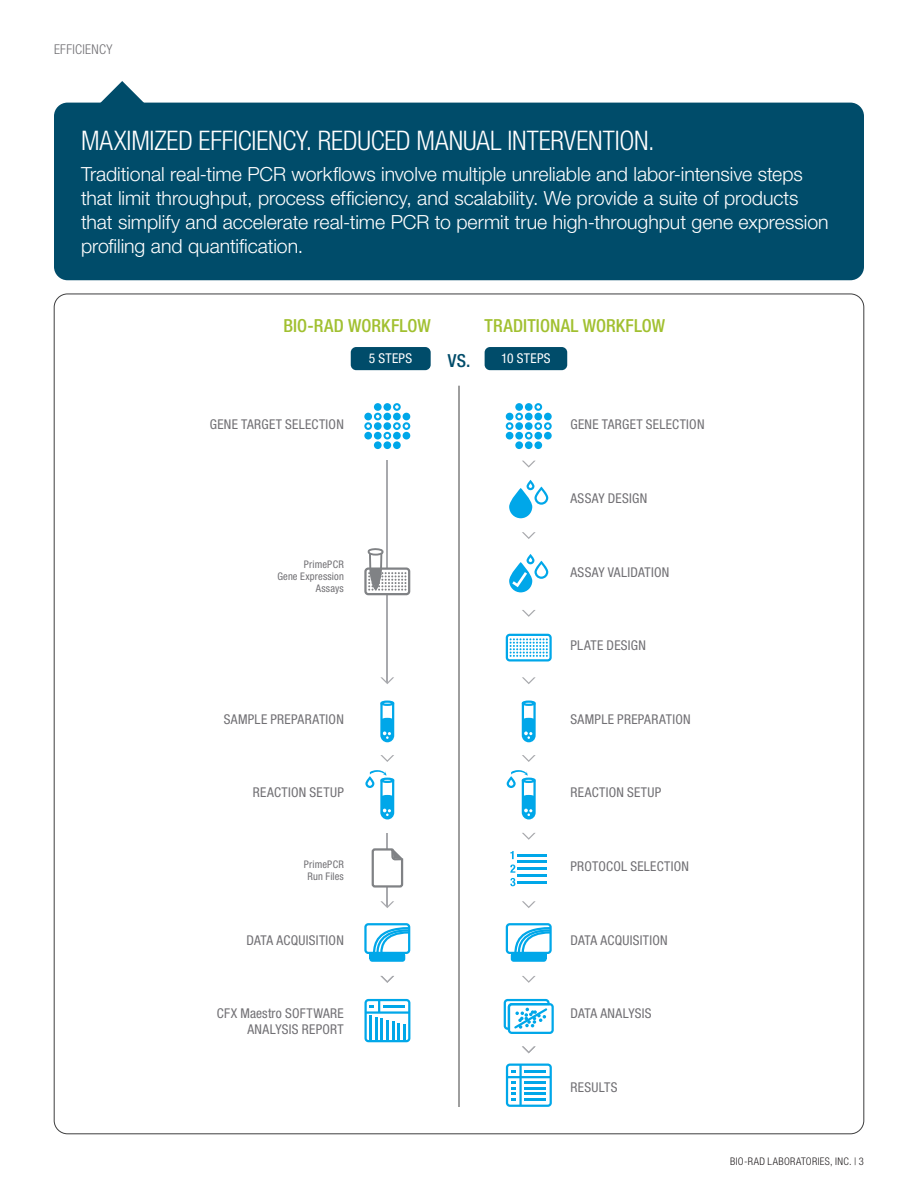
<style>
.page{position:relative;width:918px;height:1188px;background:#fff}
.page>*{position:absolute;margin:0;border:0;box-sizing:border-box;transform-origin:0 0}
.t1{font:300 condensed 27px "Helvetica Neue LT Std";letter-spacing:-.005em;color:#fff}
.t2{font:300 19.5px/24px "Helvetica Neue LT Std";color:#fff}
.t3{font:500 condensed 18px "Helvetica Neue LT Std";letter-spacing:.005em;color:#a1c030}
.t4{font:500 condensed 18px "Helvetica Neue LT Std";color:#004c6a}
.t5{font:condensed 13.5px/15.6px "Helvetica Neue LT Std";letter-spacing:.02em;color:#717074;text-align:right}
.t6{font:condensed 13.5px "Helvetica Neue LT Std";letter-spacing:.025em;color:#fff}
.t7{font:300 condensed 13.5px "Helvetica Neue LT Std";letter-spacing:.02em;color:#717074}
.t8{font:condensed 10.5px/12px "Helvetica Neue LT Std";letter-spacing:.02em;color:#717074;text-align:right}
.t9{font:300 condensed 10.5px "Helvetica Neue LT Std";letter-spacing:.035em;color:#231f20}
</style>
<div class="page">
<div style="left:351px;top:347px;width:80px;height:23px;background:#004c6a;border-radius:5px"></div>
<div style="left:485px;top:347px;width:82px;height:23px;background:#004c6a;border-radius:5px"></div>
<hr style="left:459px;top:386px;width:1px;height:721px;background:#3e3e3f">
<hr style="left:387px;top:460px;width:1px;height:223px;background:#a8a9ad">
<hr style="left:387px;top:833px;width:1px;height:73px;background:#a8a9ad">
<svg style="left:509px;top:488px;width:23px;height:30px"></svg>
<svg style="left:527px;top:480px;width:21px;height:25px"></svg>
<svg style="left:506px;top:403px;width:46px;height:37px"></svg>
<div style="left:534px;top:432px;width:8px;height:8px;background:#00a7e9;border-radius:50%"></div>
<div style="left:544px;top:432px;width:8px;height:8px;background:#00a7e9;border-radius:50%"></div>
<div style="left:515px;top:441px;width:8px;height:8px;background:#00a7e9;border-radius:50%"></div>
<div style="left:525px;top:441px;width:8px;height:8px;background:#00a7e9;border-radius:50%"></div>
<div style="left:534px;top:441px;width:8px;height:8px;background:#00a7e9;border-radius:50%"></div>
<svg style="left:509px;top:554px;width:39px;height:38px"></svg>
<div style="left:506px;top:634px;width:46px;height:28px;border:2px solid #00a7e9;border-radius:3px"></div>
<svg style="left:510px;top:638px;width:38px;height:19px"></svg>
<svg style="left:510px;top:851px;width:4px;height:8px"></svg>
<hr style="left:517px;top:854px;width:30px;height:3px;background:#00a7e9">
<hr style="left:517px;top:860px;width:30px;height:3px;background:#00a7e9">
<hr style="left:517px;top:874px;width:30px;height:3px;background:#00a7e9">
<hr style="left:517px;top:867px;width:30px;height:3px;background:#00a7e9">
<svg style="left:510px;top:865px;width:5px;height:21px"></svg>
<hr style="left:517px;top:881px;width:30px;height:3px;background:#00a7e9">
<svg style="left:521px;top:701px;width:15px;height:42px"></svg>
<svg style="left:507px;top:770px;width:29px;height:50px"></svg>
<div style="left:506px;top:1064px;width:46px;height:43px;border:2px solid #00a7e9;border-radius:3px"></div>
<hr style="left:507px;top:1076px;width:43px;height:2px;background:#00a7e9">
<hr style="left:519px;top:1065px;width:3px;height:41px;background:#00a7e9">
<hr style="left:524px;top:1081px;width:22px;height:3px;background:#00a7e9">
<hr style="left:524px;top:1070px;width:22px;height:2px;background:#00a7e9">
<hr style="left:524px;top:1087px;width:22px;height:2px;background:#00a7e9">
<hr style="left:524px;top:1098px;width:22px;height:3px;background:#00a7e9">
<hr style="left:524px;top:1092px;width:22px;height:3px;background:#00a7e9">
<svg style="left:511px;top:1081px;width:4px;height:20px"></svg>
<div style="left:511px;top:953px;width:36px;height:9px;background:#00a7e9;border-radius:3px"></div>
<div style="left:506px;top:923px;width:46px;height:31px;border:2px solid #00a7e9;border-radius:3px"></div>
<svg style="left:513px;top:926px;width:39px;height:28px"></svg>
<svg style="left:522px;top:461px;width:13px;height:7px"></svg>
<svg style="left:522px;top:532px;width:14px;height:7px"></svg>
<svg style="left:522px;top:610px;width:14px;height:7px"></svg>
<svg style="left:522px;top:677px;width:14px;height:7px"></svg>
<svg style="left:522px;top:755px;width:14px;height:7px"></svg>
<svg style="left:522px;top:833px;width:14px;height:7px"></svg>
<svg style="left:522px;top:901px;width:14px;height:7px"></svg>
<svg style="left:522px;top:976px;width:14px;height:7px"></svg>
<div style="left:508px;top:1003px;width:46px;height:31px;border:2px solid #00a7e9;border-radius:3px"></div>
<svg style="left:503px;top:998px;width:48px;height:33px"></svg>
<svg style="left:522px;top:1046px;width:14px;height:7px"></svg>
<svg style="left:364px;top:403px;width:46px;height:37px"></svg>
<div style="left:393px;top:432px;width:8px;height:8px;background:#00a7e9;border-radius:50%"></div>
<div style="left:403px;top:432px;width:7px;height:8px;background:#00a7e9;border-radius:50%"></div>
<div style="left:374px;top:441px;width:8px;height:8px;background:#00a7e9;border-radius:50%"></div>
<div style="left:383px;top:441px;width:8px;height:8px;background:#00a7e9;border-radius:50%"></div>
<div style="left:393px;top:441px;width:8px;height:8px;background:#00a7e9;border-radius:50%"></div>
<svg style="left:380px;top:701px;width:15px;height:42px"></svg>
<svg style="left:365px;top:770px;width:30px;height:50px"></svg>
<div style="left:369px;top:952px;width:36px;height:6px;background:#00a7e9"></div>
<div style="left:364px;top:923px;width:46px;height:31px;border:2px solid #00a7e9;border-radius:3px"></div>
<svg style="left:380px;top:677px;width:14px;height:7px"></svg>
<svg style="left:380px;top:755px;width:14px;height:7px"></svg>
<div style="left:364px;top:999px;width:46px;height:43px;border:2px solid #00a7e9;border-radius:3px"></div>
<hr style="left:365px;top:1011px;width:44px;height:3px;background:#00a7e9">
<hr style="left:369px;top:1016px;width:3px;height:24px;background:#00a7e9">
<div style="left:364px;top:567px;width:46px;height:28px;border:2px solid #808285;border-radius:3px"></div>
<svg style="left:366px;top:547px;width:40px;height:51px"></svg>
<svg style="left:370px;top:847px;width:41px;height:193px"></svg>
<svg style="left:86px;top:81px;width:72px;height:22px"></svg>
<div style="left:54px;top:103px;width:810px;height:177px;background:#004c6a;border-radius:14px"></div>
<p class="t7" style="left:54px;top:41px;width:60px">EFFICIENCY</p>
<h1 class="t1" style="left:81px;top:125px;width:575px">MAXIMIZED EFFICIENCY. REDUCED MANUAL INTERVENTION.</h1>
<p class="t2" style="left:81px;top:162px;width:749px">Traditional real-time PCR workflows involve multiple unreliable and labor-intensive steps that limit throughput, process efficiency, and scalability. We provide a suite of products that simplify and accelerate real-time PCR to permit true high-throughput gene expression profiling and quantification.</p>
<p class="t3" style="left:283px;top:315px;width:149px">BIO-RAD WORKFLOW</p>
<p class="t3" style="left:485px;top:315px;width:182px">TRADITIONAL WORKFLOW</p>
<p class="t6" style="left:369px;top:351px;width:45px">5 STEPS</p>
<p class="t4" style="left:448px;top:350px;width:24px">VS.</p>
<p class="t6" style="left:501px;top:351px;width:51px">10 STEPS</p>
<p class="t5" style="left:210px;top:417px;width:136px">GENE TARGET SELECTION</p>
<p class="t5" style="left:570px;top:417px;width:136px">GENE TARGET SELECTION</p>
<p class="t5" style="left:570px;top:490px;width:78px">ASSAY DESIGN</p>
<p class="t8" style="left:277px;top:558px;width:68px">PrimePCR<br>Gene Expression<br>Assays</p>
<p class="t5" style="left:570px;top:564px;width:101px">ASSAY VALIDATION</p>
<p class="t5" style="left:570px;top:638px;width:77px">PLATE DESIGN</p>
<p class="t5" style="left:224px;top:711px;width:122px">SAMPLE PREPARATION</p>
<p class="t5" style="left:570px;top:711px;width:122px">SAMPLE PREPARATION</p>
<p class="t5" style="left:253px;top:785px;width:93px">REACTION SETUP</p>
<p class="t5" style="left:570px;top:785px;width:93px">REACTION SETUP</p>
<p class="t8" style="left:304px;top:858px;width:41px;text-align:center">PrimePCR<br>Run Files</p>
<p class="t5" style="left:570px;top:858px;width:120px">PROTOCOL SELECTION</p>
<p class="t5" style="left:247px;top:932px;width:99px">DATA ACQUISITION</p>
<p class="t5" style="left:570px;top:932px;width:99px">DATA ACQUISITION</p>
<p class="t5" style="left:217px;top:1005px;width:128px">CFX Maestro SOFTWARE<br>ANALYSIS REPORT</p>
<p class="t5" style="left:570px;top:1005px;width:83px">DATA ANALYSIS</p>
<p class="t5" style="left:570px;top:1079px;width:49px">RESULTS</p>
<p class="t9" style="left:730px;top:1155px;width:135px">BIO-RAD LABORATORIES, INC. | 3</p>
</div>
